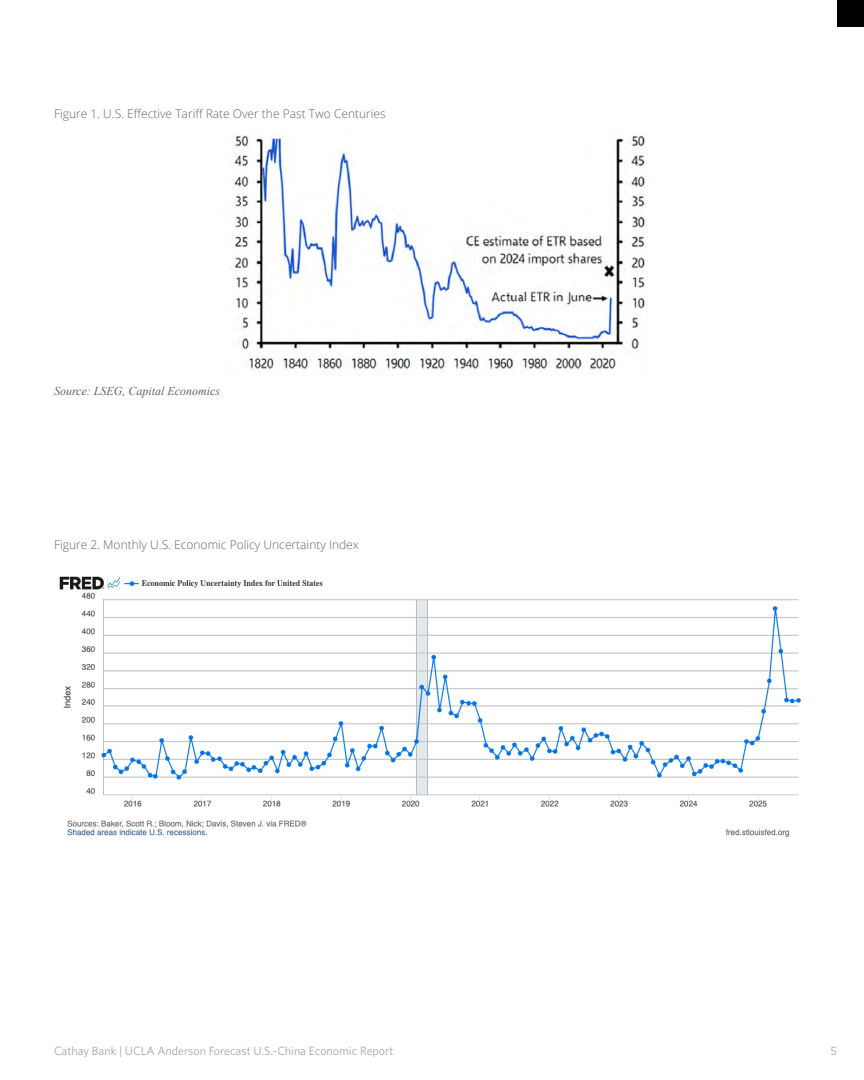
<style>
.page{position:relative;width:864px;height:1080px;background:#fff}
.page>*{position:absolute;margin:0;border:0;box-sizing:border-box;transform-origin:0 0}
.t1{font:300 12px "Open Sans";color:#636466}
.t2{font:12px "Whitney";color:#a3a7a9}
.t3{font:italic 12px "Times New Roman";color:#636466}
</style>
<div class="page">
<div style="left:837px;top:0;width:27px;height:27px;background:#000"></div>
<img style="left:59px;top:576px;width:742px;height:261px">
<img style="left:230px;top:135px;width:416px;height:237px">
<p class="t1" style="left:54px;top:105px;width:333px">Figure 1. U.S. Effective Tariff Rate Over the Past Two Centuries</p>
<p class="t3" style="left:54px;top:382px;width:168px">Source: LSEG, Capital Economics</p>
<p class="t1" style="left:54px;top:537px;width:306px">Figure 2. Monthly U.S. Economic Policy Uncertainty Index</p>
<p class="t2" style="left:54px;top:1043px;width:341px">Cathay Bank | UCLA Anderson Forecast U.S.-China Economic Report</p>
<p class="t2" style="left:831px;top:1043px;width:8px">5</p>
</div>
